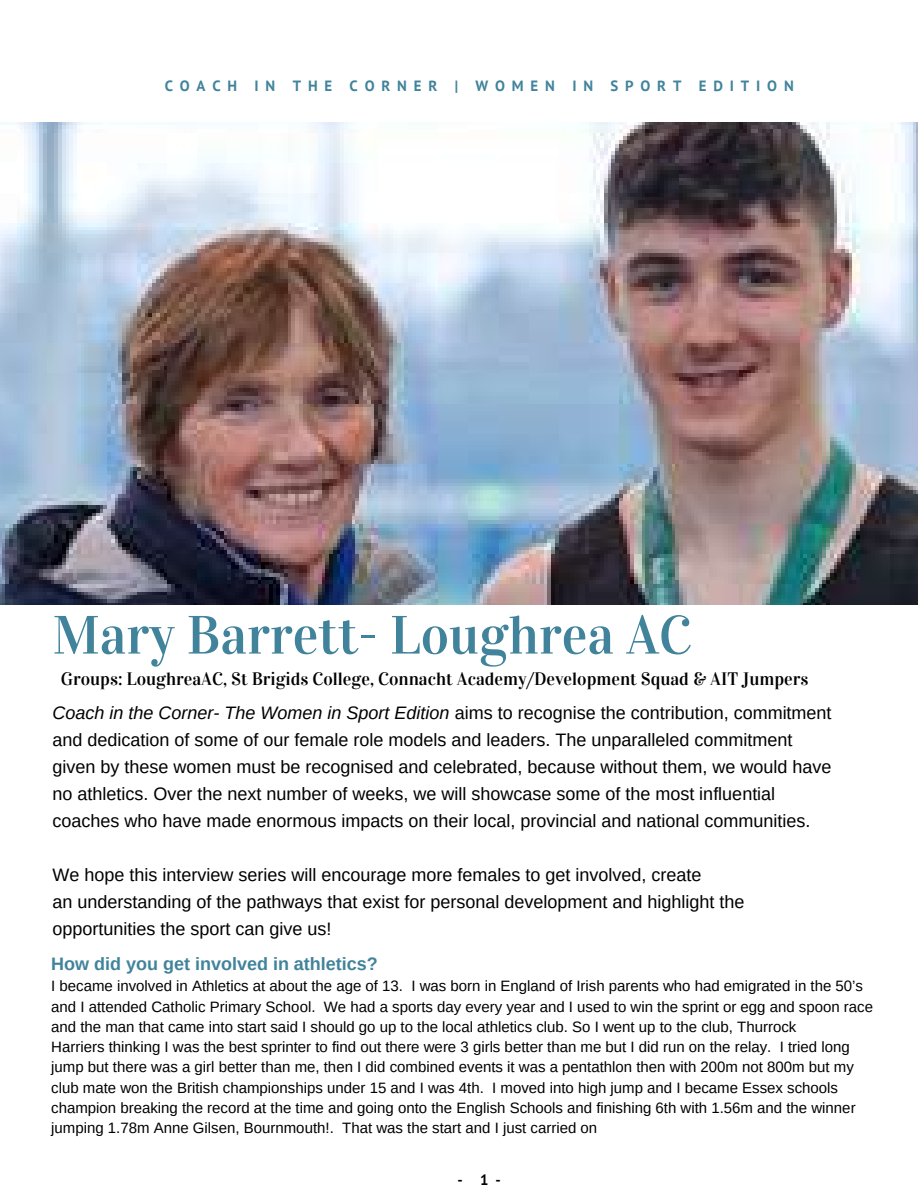
<style>
.page{position:relative;width:918px;height:1188px;background:#fff}
.page>*{position:absolute;margin:0;border:0;box-sizing:border-box;transform-origin:0 0}
.t1{font:54px "Vidaloka";color:#41839b}
.t2{font:18px/27px "Arimo";color:#000}
.t3{font:18px "Vidaloka";color:#000}
.t4{font:700 18px "Arimo";color:#41839b}
.t5{font:15px/20.2px "Arimo";color:#000}
.t6{font:700 14.85px "PT Sans";letter-spacing:.46em;color:#41839b}
.t7{font:700 14.85px "PT Sans";color:#000}
.s1{font-style:italic}
</style>
<div class="page">
<img style="left:0;top:123px;width:918px;height:481px">
<p class="t6" style="left:165px;top:76px;width:631px">COACH IN THE CORNER | WOMEN IN SPORT EDITION</p>
<h1 class="t1" style="left:53px;top:603px;width:641px">Mary Barrett- Loughrea AC</h1>
<p class="t2" style="left:53px;top:699px;width:781px"><span class="s1">Coach in the Corner- The Women in Sport Edition</span> aims to recognise the contribution, commitment and dedication of some of our female role models and leaders. The unparalleled commitment given by these women must be recognised and celebrated, because without them, we would have no athletics. Over the next number of weeks, we will showcase some of the most influential coaches who have made enormous impacts on their local, provincial and national communities.</p>
<p class="t2" style="left:53px;top:861px;width:693px">We hope this interview series will encourage more females to get involved, create<br>an understanding of the pathways that exist for personal development and highlight the opportunities the sport can give us!</p>
<p class="t3" style="left:61px;top:668px;width:749px">Groups: LoughreaAC, St Brigids College, Connacht Academy/Development Squad &amp; AIT Jumpers</p>
<p class="t4" style="left:51px;top:954px;width:328px">How did you get involved in athletics?</p>
<p class="t5" style="left:51px;top:976px;width:823px">I became involved in Athletics at about the age of 13. I was born in England of Irish parents who had emigrated in the 50’s and I attended Catholic Primary School. We had a sports day every year and I used to win the sprint or egg and spoon race and the man that came into start said I should go up to the local athletics club. So I went up to the club, Thurrock<br>Harriers thinking I was the best sprinter to find out there were 3 girls better than me but I did run on the relay. I tried long jump but there was a girl better than me, then I did combined events it was a pentathlon then with 200m not 800m but my club mate won the British championships under 15 and I was 4th. I moved into high jump and I became Essex schools champion breaking the record at the time and going onto the English Schools and finishing 6th with 1.56m and the winner jumping 1.78m Anne Gilsen, Bournmouth!. That was the start and I just carried on</p>
<p class="t7" style="left:458px;top:1169px;width:45px">- 1-</p>
</div>
